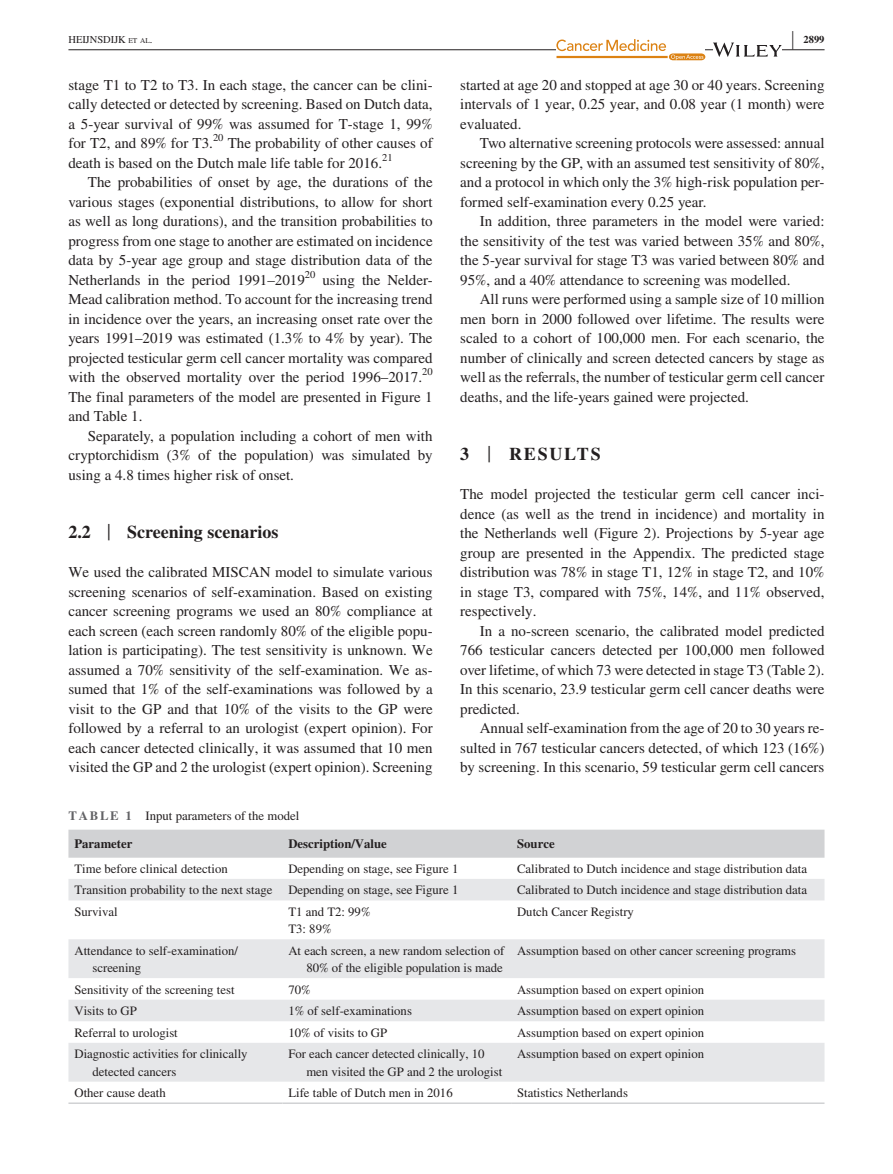
<style>
.page{position:relative;width:893px;height:1174px;background:#fff}
.page>*{position:absolute;margin:0;border:0;box-sizing:border-box;transform-origin:0 0}
.t1{font:700 25.95px "STIX";color:#231f20;scale:.36 1}
.t2{font:700 18px "STIX";color:#231f20}
.t3{font:700 18px "STIX";letter-spacing:.1em;color:#231f20}
.t4{font:15px/19.5px "STIX";color:#231f20;text-align:justify}
.t5{font:12.75px/17.2px "STIX";color:#231f20}
.t6{font:700 12.75px "STIX";color:#231f20}
.t7{font:10.5px "STIX";color:#231f20}
.t8{font:10.5px "STIX";color:#231f20}
.t9{font:700 10.5px "STIX";color:#231f20}
.s1{font-size:7.35px}
.s2{font-weight:400;font-size:23.7px}
.s3{font-weight:700;color:#636366}
</style>
<div class="page">
<hr style="left:68px;top:49px;width:756px;height:1px;background:#231f20">
<svg style="left:556px;top:39px;width:149px;height:21px"></svg>
<svg style="left:713px;top:43px;width:69px;height:14px"></svg>
<div style="left:68px;top:829px;width:756px;height:28px;background:#d1d2d4"></div>
<svg style="left:68px;top:879px;width:756px;height:202px;fill:#e6e7e9"></svg>
<hr style="left:68px;top:1102px;width:214px;height:2px;background:#d1d2d4">
<hr style="left:282px;top:1102px;width:229px;height:2px;background:#d1d2d4">
<hr style="left:511px;top:1102px;width:313px;height:2px;background:#d1d2d4">
<h1 class="t1" style="left:792px;top:25px;width:7px">|</h1>
<p class="t7" style="left:68px;top:32px;width:86px">HEIJNSDIJK <span class="s1">et al</span>.</p>
<p class="t9" style="left:803px;top:33px;width:22px">2899</p>
<p class="t4" style="left:68px;top:76px;width:366px">stage T1 to T2 to T3. In each stage, the cancer can be clini&shy;cally detected or detected by screening. Based on Dutch data, a 5-year survival of 99% was assumed for T-stage 1, 99% for T2, and 89% for T3.</p>
<p class="t4" style="left:460px;top:76px;width:366px">started at age 20 and stopped at age 30 or 40 years. Screening intervals of 1 year, 0.25 year, and 0.08 year (1 month) were evaluated.</p>
<p class="t4" style="left:460px;top:134px;width:366px;text-indent:20px">Two alternative screening protocols were assessed: annual screening by the GP, with an assumed test sensitivity of 80%, and a protocol in which only the 3% high-risk population per&shy;formed self-examination every 0.25 year.</p>
<p class="t4" style="left:460px;top:212px;width:366px;text-indent:20px">In addition, three parameters in the model were varied: the sensitivity of the test was varied between 35% and 80%, the 5-year survival for stage T3 was varied between 80% and 95%, and a 40% attendance to screening was modelled.</p>
<p class="t4" style="left:460px;top:290px;width:366px;text-indent:20px">All runs were performed using a sample size of 10 million men born in 2000 followed over lifetime. The results were scaled to a cohort of 100,000 men. For each scenario, the number of clinically and screen detected cancers by stage as well as the referrals, the number of testicular germ cell cancer deaths, and the life-years gained were projected.</p>
<p class="t8" style="left:213px;top:131px;width:12px">20</p>
<p class="t4" style="left:68px;top:134px;width:366px;text-indent:159px">The probability of other causes of death is based on the Dutch male life table for 2016.</p>
<p class="t8" style="left:382px;top:150px;width:12px">21</p>
<p class="t4" style="left:68px;top:173px;width:366px;text-indent:20px">The probabilities of onset by age, the durations of the various stages (exponential distributions, to allow for short as well as long durations), and the transition probabilities to progress from one stage to another are estimated on incidence data by 5-year age group and stage distribution data of the Netherlands in the period 1991–2019</p>
<p class="t8" style="left:305px;top:267px;width:12px">20</p>
<p class="t4" style="left:68px;top:271px;width:366px;text-indent:254px">using the Nelder-Mead calibration method. To account for the increasing trend in incidence over the years, an increasing onset rate over the years 1991–2019 was estimated (1.3% to 4% by year). The projected testicular germ cell cancer mortality was compared with the observed mortality over the period 1996–2017.</p>
<p class="t8" style="left:422px;top:365px;width:12px">20</p>
<p class="t4" style="left:68px;top:388px;width:366px">The final parameters of the model are presented in Figure 1 and Table 1.</p>
<p class="t4" style="left:68px;top:427px;width:366px;text-indent:19px">Separately, a population including a cohort of men with cryptorchidism (3% of the population) was simulated by using a 4.8 times higher risk of onset.</p>
<p class="t3" style="left:460px;top:443px;width:142px">3 <span class="s2">|</span> RESULTS</p>
<p class="t4" style="left:460px;top:485px;width:366px">The model projected the testicular germ cell cancer inci&shy;dence (as well as the trend in incidence) and mortality in the Netherlands well (Figure 2). Projections by 5-year age group are presented in the Appendix. The predicted stage distribution was 78% in stage T1, 12% in stage T2, and 10% in stage T3, compared with 75%, 14%, and 11% observed, respectively.</p>
<p class="t4" style="left:460px;top:622px;width:366px;text-indent:20px">In a no-screen scenario, the calibrated model predicted 766 testicular cancers detected per 100,000 men followed over lifetime, of which 73 were detected in stage T3 (Table 2).<br>In this scenario, 23.9 testicular germ cell cancer deaths were predicted.</p>
<p class="t4" style="left:460px;top:719px;width:366px;text-indent:20px">Annual self-examination from the age of 20 to 30 years re&shy;sulted in 767 testicular cancers detected, of which 123 (16%) by screening. In this scenario, 59 testicular germ cell cancers</p>
<p class="t2" style="left:68px;top:521px;width:212px">2.2 <span class="s2">|</span> Screening scenarios</p>
<p class="t4" style="left:68px;top:563px;width:366px">We used the calibrated MISCAN model to simulate various screening scenarios of self-examination. Based on existing cancer screening programs we used an 80% compliance at each screen (each screen randomly 80% of the eligible popu&shy;lation is participating). The test sensitivity is unknown. We assumed a 70% sensitivity of the self-examination. We as&shy;sumed that 1% of the self-examinations was followed by a visit to the GP and that 10% of the visits to the GP were followed by a referral to an urologist (expert opinion). For each cancer detected clinically, it was assumed that 10 men visited the GP and 2 the urologist (expert opinion). Screening</p>
<p class="t5" style="left:68px;top:808px;width:232px"><span class="s3">TABLE 1</span> Input parameters of the model</p>
<p class="t6" style="left:74px;top:836px;width:60px">Parameter</p>
<p class="t6" style="left:288px;top:836px;width:100px">Description/Value</p>
<p class="t6" style="left:517px;top:836px;width:39px">Source</p>
<p class="t5" style="left:74px;top:861px;width:155px">Time before clinical detection</p>
<p class="t5" style="left:288px;top:861px;width:171px">Depending on stage, see Figure 1</p>
<p class="t5" style="left:517px;top:861px;width:292px">Calibrated to Dutch incidence and stage distribution data</p>
<p class="t5" style="left:74px;top:882px;width:199px">Transition probability to the next stage</p>
<p class="t5" style="left:288px;top:882px;width:171px">Depending on stage, see Figure 1</p>
<p class="t5" style="left:517px;top:882px;width:292px">Calibrated to Dutch incidence and stage distribution data</p>
<p class="t5" style="left:74px;top:904px;width:45px">Survival</p>
<p class="t5" style="left:288px;top:904px;width:84px">T1 and T2: 99%<br>T3: 89%</p>
<p class="t5" style="left:517px;top:904px;width:118px">Dutch Cancer Registry</p>
<p class="t5" style="left:92px;top:942px;width:147px;text-indent:-18px">Attendance to self-examination/ screening</p>
<p class="t5" style="left:288px;top:942px;width:217px;text-align:right">At each screen, a new random selection of<br>80% of the eligible population is made</p>
<p class="t5" style="left:517px;top:942px;width:281px">Assumption based on other cancer screening programs</p>
<p class="t5" style="left:74px;top:981px;width:162px">Sensitivity of the screening test</p>
<p class="t5" style="left:288px;top:981px;width:24px">70%</p>
<p class="t5" style="left:517px;top:981px;width:188px">Assumption based on expert opinion</p>
<p class="t5" style="left:74px;top:1003px;width:64px">Visits to GP</p>
<p class="t5" style="left:288px;top:1003px;width:125px">1% of self-examinations</p>
<p class="t5" style="left:517px;top:1003px;width:188px">Assumption based on expert opinion</p>
<p class="t5" style="left:74px;top:1024px;width:105px">Referral to urologist</p>
<p class="t5" style="left:288px;top:1024px;width:100px">10% of visits to GP</p>
<p class="t5" style="left:517px;top:1024px;width:188px">Assumption based on expert opinion</p>
<p class="t5" style="left:92px;top:1046px;width:157px;text-indent:-18px">Diagnostic activities for clinically detected cancers</p>
<p class="t5" style="left:306px;top:1046px;width:197px;text-indent:-18px">For each cancer detected clinically, 10 men visited the GP and 2 the urologist</p>
<p class="t5" style="left:517px;top:1046px;width:188px">Assumption based on expert opinion</p>
<p class="t5" style="left:74px;top:1085px;width:93px">Other cause death</p>
<p class="t5" style="left:288px;top:1085px;width:166px">Life table of Dutch men in 2016</p>
<p class="t5" style="left:517px;top:1085px;width:112px">Statistics Netherlands</p>
</div>
